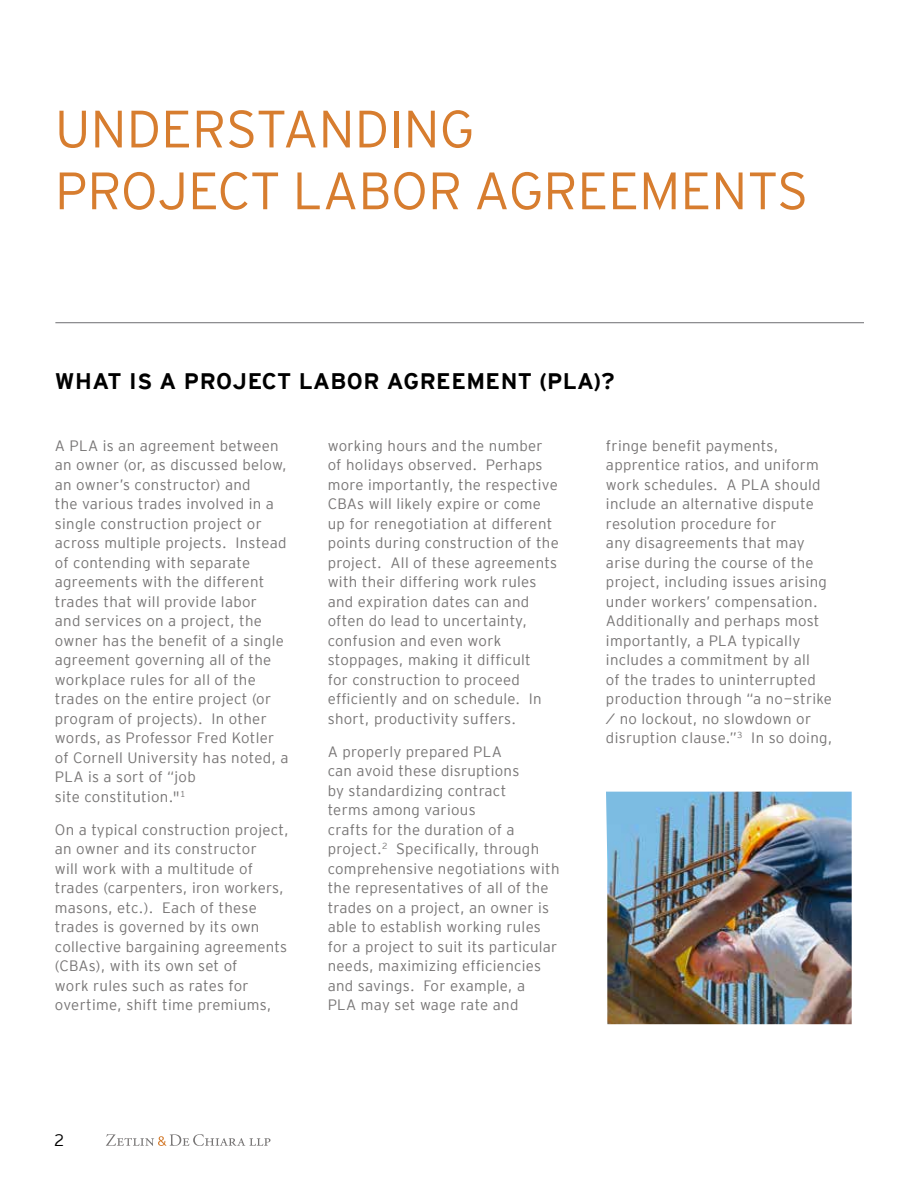
<style>
.page{position:relative;width:918px;height:1188px;background:#fff}
.page>*{position:absolute;margin:0;border:0;box-sizing:border-box;transform-origin:0 0}
.t1{font:52.5px/61.8px "Interstate Mono Lgt";color:#d77d2f}
.t2{font:700 22.5px "Interstate Mono";letter-spacing:.02em;color:#000}
.t3{font:16.5px "Interstate Mono Lgt";color:#000}
.t4{font:15px/19.5px "Interstate Mono Lgt";letter-spacing:.02em;color:#777575}
</style>
<div class="page">
<svg style="left:106px;top:1134px;width:165px;height:12px"></svg>
<img style="left:606px;top:792px;width:246px;height:232px">
<hr style="left:55px;top:322px;width:809px;height:1px;background:#6d6e71">
<h1 class="t1" style="left:55px;top:98px;width:755px">UNDERSTANDING<br>PROJECT LABOR AGREEMENTS</h1>
<h2 class="t2" style="left:55px;top:368px;width:561px">WHAT IS A PROJECT LABOR AGREEMENT (PLA)?</h2>
<p class="t4" style="left:55px;top:435px;width:235px">A PLA is an agreement between an owner (or, as discussed below, an owner’s constructor) and<br>the various trades involved in a single construction project or across multiple projects. Instead of contending with separate agreements with the different trades that will provide labor<br>and services on a project, the owner has the benefit of a single agreement governing all of the workplace rules for all of the trades on the entire project (or program of projects). In other words, as Professor Fred Kotler of Cornell University has noted, a<br>PLA is a sort of “job<br>site constitution."<sup>1</sup></p>
<p class="t4" style="left:55px;top:819px;width:236px">On a typical construction project, an owner and its constructor<br>will work with a multitude of trades (carpenters, iron workers, masons, etc.). Each of these trades is governed by its own collective bargaining agreements (CBAs), with its own set of<br>work rules such as rates for overtime, shift time premiums,</p>
<p class="t4" style="left:328px;top:435px;width:233px">working hours and the number of holidays observed. Perhaps more importantly, the respective<br>CBAs will likely expire or come up for renegotiation at different points during construction of the project. All of these agreements with their differing work rules and expiration dates can and often do lead to uncertainty, confusion and even work stoppages, making it difficult<br>for construction to proceed efficiently and on schedule. In short, productivity suffers.</p>
<p class="t4" style="left:328px;top:741px;width:233px">A properly prepared PLA<br>can avoid these disruptions<br>by standardizing contract<br>terms among various<br>crafts for the duration of a project.<sup>2</sup> Specifically, through comprehensive negotiations with the representatives of all of the trades on a project, an owner is able to establish working rules for a project to suit its particular needs, maximizing efficiencies and savings. For example, a<br>PLA may set wage rate and</p>
<p class="t4" style="left:606px;top:435px;width:228px">fringe benefit payments, apprentice ratios, and uniform work schedules. A PLA should include an alternative dispute resolution procedure for<br>any disagreements that may arise during the course of the project, including issues arising under workers’ compensation.<br>Additionally and perhaps most importantly, a PLA typically includes a commitment by all<br>of the trades to uninterrupted production through “a no-strike / no lockout, no slowdown or disruption clause.”<sup>3</sup> In so doing,</p>
<p class="t3" style="left:54px;top:1131px;width:12px">2</p>
</div>
